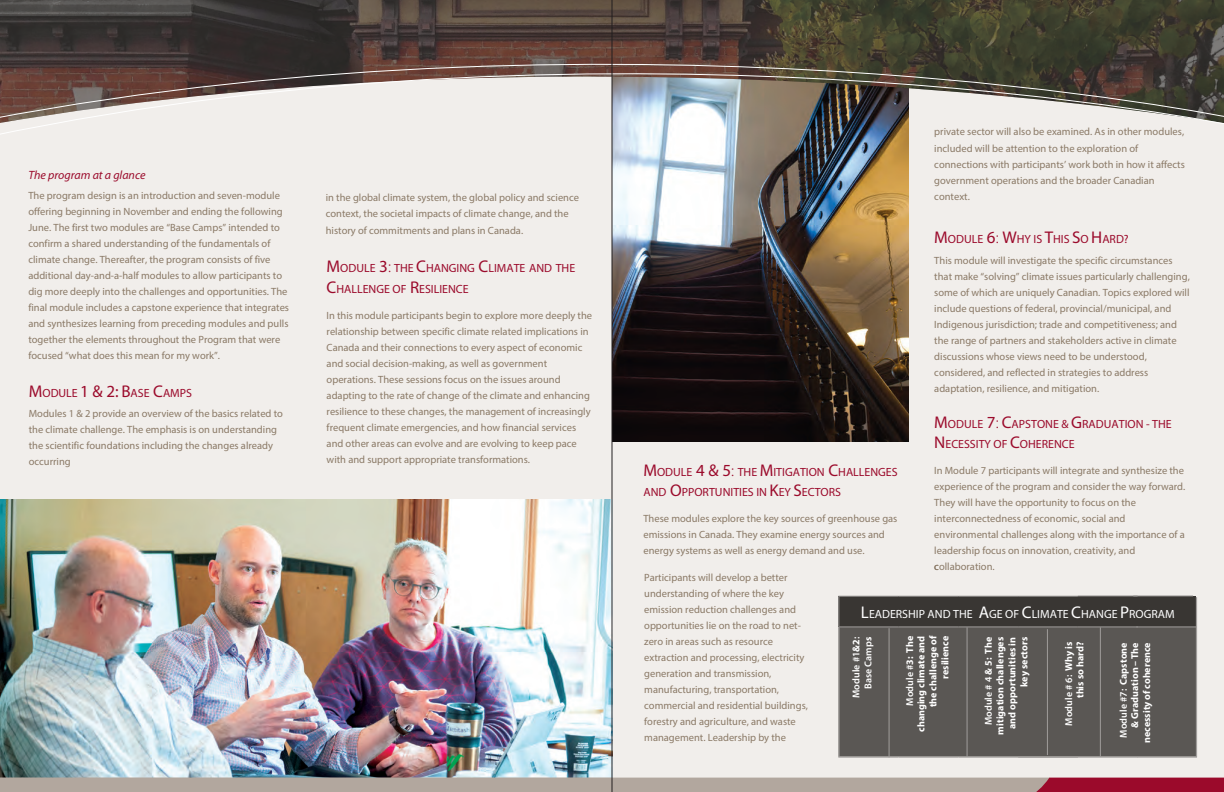
<style>
.page{position:relative;width:1224px;height:792px;background:#fff}
.page>*{position:absolute;margin:0;border:0;box-sizing:border-box;transform-origin:0 0}
.t1{font:italic 12px "Myriad Pro";color:#9b0a2b}
.t2{font:11.9px/20.4px "Myriad Pro";color:#9b0a2b}
.t3{font:11.9px "Myriad Pro";color:#fff}
.t4{font:10.5px/16px "Myriad Pro";color:#8a7966}
.t5{font:700 10px/11.8px "Myriad Pro";letter-spacing:.005em;color:#fff;text-align:right}
.t6{font:600 10px/12px "Myriad Pro";letter-spacing:.005em;color:#fff;text-align:right}
.s1{font-size:17px}
.s2{font-weight:300;font-size:17px}
.s3{font-style:inherit}
.s4{font-weight:700}
.s5{font-weight:600}
</style>
<div class="page">
<div style="left:612px;top:70px;width:612px;height:722px;background:#f1eeeb"></div>
<div style="left:0;top:64px;width:612px;height:722px;background:#f1eeeb"></div>
<img style="left:0;top:500px;width:612px;height:277px">
<img style="left:613px;top:138px;width:296px;height:304px">
<svg style="left:0;top:120px;width:1224px;height:18px"></svg>
<svg style="left:0;top:0;width:1224px;height:120px"></svg>
<svg style="left:0;top:777px;width:1224px;height:15px"></svg>
<hr style="left:612px;top:0;width:1px;height:792px;background:#231f20">
<div style="left:839px;top:596px;width:357px;height:31px;background:#393633"></div>
<div style="left:839px;top:627px;width:357px;height:130px;background:#5a5754"></div>
<hr style="left:838px;top:596px;width:61px;height:1px;background:#a09d9b">
<svg style="left:838px;top:597px;width:1px;height:29px"></svg>
<hr style="left:899px;top:596px;width:59px;height:1px;background:#a09d9b">
<hr style="left:958px;top:596px;width:60px;height:1px;background:#a09d9b">
<hr style="left:1018px;top:596px;width:60px;height:1px;background:#a09d9b">
<hr style="left:838px;top:626px;width:61px;height:1px;background:#a09d9b">
<hr style="left:899px;top:626px;width:59px;height:1px;background:#a09d9b">
<hr style="left:889px;top:628px;width:1px;height:129px;background:#a09d9b">
<hr style="left:958px;top:626px;width:60px;height:1px;background:#a09d9b">
<hr style="left:967px;top:627px;width:1px;height:130px;background:#a09d9b">
<hr style="left:1018px;top:626px;width:60px;height:1px;background:#a09d9b">
<hr style="left:1047px;top:629px;width:1px;height:126px;background:#a09d9b">
<hr style="left:1078px;top:626px;width:60px;height:1px;background:#a09d9b">
<hr style="left:1100px;top:627px;width:1px;height:130px;background:#a09d9b">
<hr style="left:838px;top:757px;width:61px;height:1px;background:#a09d9b">
<hr style="left:899px;top:757px;width:59px;height:1px;background:#a09d9b">
<hr style="left:958px;top:757px;width:60px;height:1px;background:#a09d9b">
<hr style="left:838px;top:627px;width:1px;height:130px;background:#a09d9b">
<hr style="left:1018px;top:757px;width:60px;height:1px;background:#a09d9b">
<hr style="left:1078px;top:757px;width:59px;height:1px;background:#a09d9b">
<hr style="left:1137px;top:757px;width:60px;height:1px;background:#a09d9b">
<hr style="left:1078px;top:595px;width:60px;height:1px;background:#a09d9b">
<hr style="left:1133px;top:595px;width:60px;height:1px;background:#a09d9b">
<hr style="left:1196px;top:597px;width:1px;height:160px;background:#a09d9b">
<hr style="left:1137px;top:626px;width:59px;height:1px;background:#a09d9b">
<p class="t1" style="left:28px;top:168px;width:119px">The program at a glance</p>
<p class="t4" style="left:28px;top:187px;width:262px">The program design is an introduction and seven-module offering beginning in November and ending the following June. The first two modules are “Base Camps” intended to confirm a shared understanding of the fundamentals of climate change. Thereafter, the program consists of five additional day-and-a-half modules to allow participants to dig more deeply into the challenges and opportunities. The final module includes a capstone experience that integrates and synthesizes learning from preceding modules and pulls together the elements throughout the Program that were focused “what does this mean for my work”.</p>
<p class="t2" style="left:29px;top:382px;width:165px"><span class="s1">M</span>ODULE <span class="s1">1 &amp; 2: B</span>ASE <span class="s1">C</span>AMPS</p>
<p class="t4" style="left:29px;top:405px;width:256px">Modules 1 &amp; 2 provide an overview of the basics related to the climate challenge. The emphasis is on understanding the scientific foundations including the changes already occurring</p>
<p class="t4" style="left:326px;top:190px;width:255px">in the global climate system, the global policy and science context, the societal impacts of climate change, and the history of commitments and plans in Canada.</p>
<p class="t2" style="left:327px;top:258px;width:250px"><span class="s1">M</span>ODULE <span class="s1">3</span><span class="s2">:</span> THE <span class="s1">C</span>HANGING <span class="s1">C</span>LIMATE AND THE<br><span class="s1">C</span>HALLENGE OF <span class="s1">R</span>ESILIENCE</p>
<p class="t4" style="left:327px;top:307px;width:267px">In this module participants begin to explore more deeply the relationship between specific climate related implications in Canada and their connections to every aspect of economic and social decision-making, as well as government operations. These sessions focus on the issues around adapting to the rate of change of the climate and enhancing resilience to these changes, the management of increasingly frequent climate emergencies, and how financial services and other areas can evolve and are evolving to keep pace with and support appropriate transformations.</p>
<p class="t4" style="left:934px;top:124px;width:252px">private sector will also be examined. As in other modules, included will be attention to the exploration of connections with participants’ work both in how it affects government operations and the broader Canadian context.</p>
<p class="t2" style="left:643px;top:462px;width:256px"><span class="s1">M</span>ODULE <span class="s1">4 &amp; 5</span><span class="s2">:</span> THE <span class="s1">M</span>ITIGATION <span class="s1">C</span>HALLENGES<br>AND <span class="s1">O</span>PPORTUNITIES IN <span class="s1">K</span>EY <span class="s1">S</span>ECTORS</p>
<p class="t4" style="left:643px;top:510px;width:256px">These modules explore the key sources of greenhouse gas emissions in Canada. They examine energy sources and energy systems as well as energy demand and use.</p>
<p class="t2" style="left:934px;top:229px;width:196px"><span class="s1">M</span>ODULE <span class="s1">6</span><span class="s2">:</span> <span class="s1">W</span>HY IS <span class="s1">T</span>HIS <span class="s1">S</span>O <span class="s1">H</span>ARD?</p>
<p class="t4" style="left:934px;top:252px;width:257px">This module will investigate the specific circumstances that make “solving” climate issues particularly challenging, some of which are uniquely Canadian. Topics explored will include questions of federal, provincial/municipal, and Indigenous jurisdiction; trade and competitiveness; and the range of partners and stakeholders active in climate discussions whose views need to be understood, considered, and reflected in strategies to address adaptation, resilience, and mitigation.</p>
<p class="t2" style="left:934px;top:414px;width:239px"><span class="s1">M</span>ODULE <span class="s1">7</span><span class="s2">:</span> <span class="s1">C</span>APSTONE &amp; <span class="s1">G</span>RADUATION - THE<br><span class="s1">N</span>ECESSITY OF <span class="s1">C</span>OHERENCE</p>
<p class="t4" style="left:934px;top:462px;width:253px">In Module 7 participants will integrate and synthesize the experience of the program and consider the way forward.<br>They will have the opportunity to focus on the interconnectedness of economic, social and environmental challenges along with the importance of a leadership focus on innovation, creativity, and collaboration.</p>
<p class="t4" style="left:644px;top:569px;width:165px">Participants will develop a better understanding of where the key emission reduction challenges and opportunities lie on the road to net&shy;zero in areas such as resource extraction and processing, electricity generation and transmission, manufacturing, transportation, commercial and residential buildings, forestry and agriculture, and waste management. Leadership by the</p>
<p class="t3" style="left:861px;top:607px;width:315px"><span class="s1">L</span><span class="s3">ead</span>ERSHIP AND THE <span class="s1">A</span>GE OF <span class="s1">C</span>LIMATE <span class="s1">C</span>HANGE <span class="s1">P</span>ROGRAM</p>
<p class="t6" style="left:850px;top:698px;width:63px;rotate:-90deg">Module #1<span class="s4">&amp;2</span>:<br>Base Camp<span class="s4">s</span></p>
<p class="t5" style="left:903px;top:732px;width:98px;rotate:-90deg"><span class="s5">Module #</span>3: The changing climate and the challenge of resilience</p>
<p class="t5" style="left:982px;top:735px;width:99px;rotate:-90deg"><span class="s5">Module # 4</span> &amp; 5: The mitigation challenges and opportunities in key sectors</p>
<p class="t5" style="left:1063px;top:726px;width:86px;line-height:11.5px;rotate:-90deg"><span class="s5">Module # 6:</span> Why is this so hard?</p>
<p class="t5" style="left:1117px;top:743px;width:102px;rotate:-90deg"><span class="s5">Module #7:</span> Capstone &amp; Graduation – The necessity of coherence</p>
</div>
